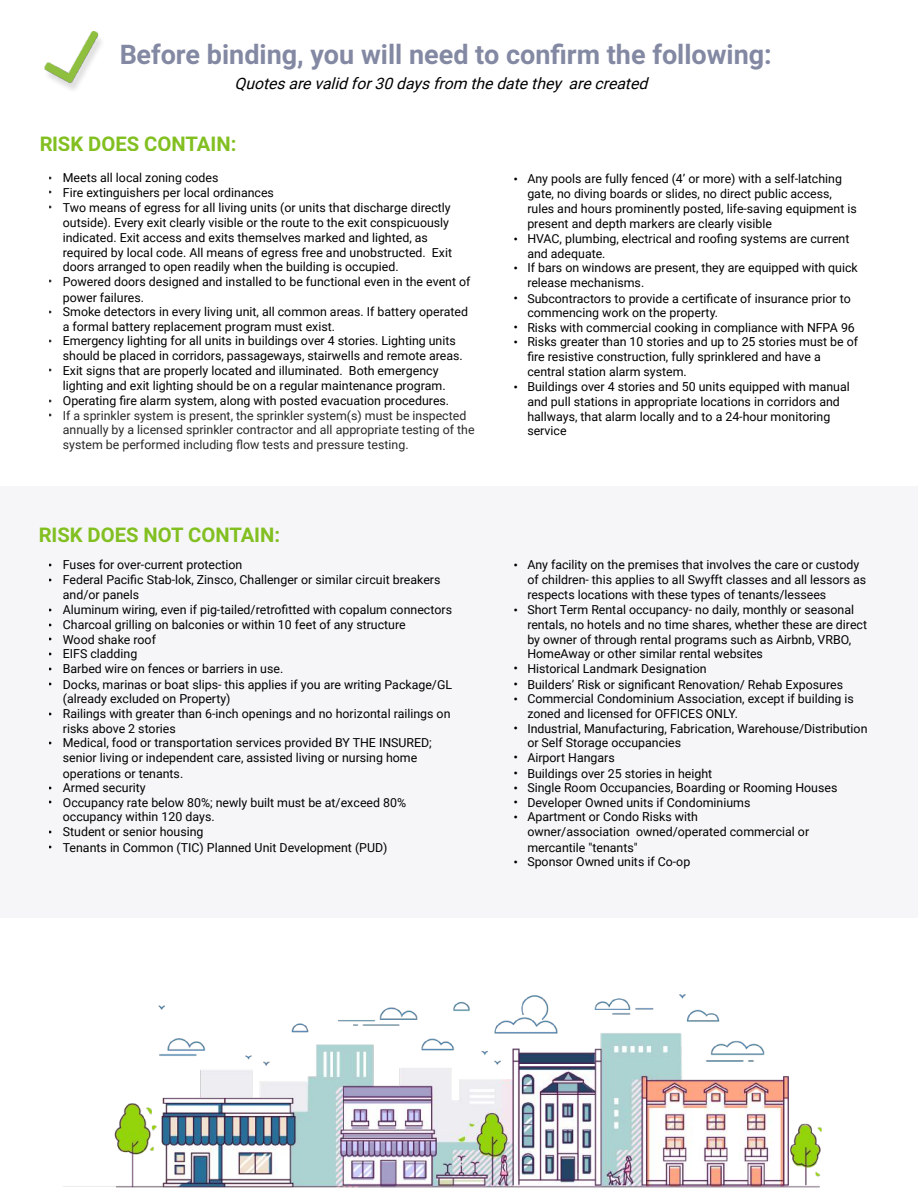
<style>
.page{position:relative;width:918px;height:1188px;background:#fff}
.page>*{position:absolute;margin:0;border:0;box-sizing:border-box;transform-origin:0 0}
.t1{font:700 27px "Roboto";color:#8489a3}
.t2{font:700 20.25px "Roboto";color:#82bf21}
.t3{font:italic 15.75px "Roboto";color:#000}
.t4{font:12.3px/14.7px "Roboto";color:#000}
.t5{font:12.3px/14.7px "Roboto";color:#292929}
.t6{font:11.1px "Arial";color:#000}
.t7{font:11.1px "Arial";color:#292929}
.s1{font-family:"Arial";font-size:11.1px;color:#292929}
.s2{font-family:"Arial";font-size:11.1px}
</style>
<div class="page">
<div style="left:0;top:486px;width:918px;height:432px;background:#f6f6f8"></div>
<img style="left:44px;top:32px;width:58px;height:58px">
<img style="left:63px;top:995px;width:758px;height:193px">
<h1 class="t1" style="left:119px;top:39px;width:654px">Before binding, you will need to con rm the following:</h1>
<p class="t3" style="left:235px;top:74px;width:419px">Quotesarevalid for30 daysfrom thedatethey arecreated</p>
<h2 class="t2" style="left:39px;top:132px;width:199px">RISK DOES CONTAIN:</h2>
<p class="t4" style="left:49px;top:171px;width:171px"><span class="s1">•</span> Meets all local zoning codes</p>
<p class="t4" style="left:63px;top:185px;width:391px;text-indent:-14px"><span class="s1">•</span> Fire extinguishers per local ordinances<br>Two means of egress for all living units (or units that discharge directly outside). Every exit clearly visible or the route to the exit conspicuously indicated. Exit access and exits themselves marked and lighted, as required by local code. All means of egress free and unobstructed. Exit doors arranged to open readily when the building is occupied.</p>
<p class="t7" style="left:49px;top:201px;width:5px">•</p>
<p class="t4" style="left:295px;top:201px;width:13px">fi</p>
<p class="t7" style="left:49px;top:275px;width:5px">•</p>
<p class="t4" style="left:63px;top:274px;width:409px;line-height:15.8px">Powered doors designed and installed to be functional even in the event of power failures.</p>
<p class="t7" style="left:49px;top:306px;width:5px">•</p>
<p class="t4" style="left:63px;top:305px;width:407px">Smoke detectors in every living unit, all common areas. If battery operated a formal battery replacement program must exist.</p>
<p class="t7" style="left:49px;top:335px;width:5px">•</p>
<p class="t4" style="left:63px;top:334px;width:401px">Emergency lighting for all units in buildings over 4 stories. Lighting units should be placed in corridors, passageways, stairwells and remote areas.</p>
<p class="t4" style="left:63px;top:363px;width:384px;line-height:15.8px">Exit signs that are properly located and illuminated. Both emergency lighting and exit lighting should be on a regular maintenance program.</p>
<p class="t7" style="left:49px;top:364px;width:5px">•</p>
<p class="t4" style="left:49px;top:393px;width:69px"><span class="s1">•</span> Operating</p>
<p class="t4" style="left:126px;top:393px;width:325px">re alarm system, along with posted evacuation procedures.</p>
<p class="t5" style="left:63px;top:408px;width:413px">If a sprinkler system is present, the sprinkler system(s) must be inspected annually by a licensed sprinkler contractor and all appropriate testing of the system be performed including</p>
<p class="t4" style="left:60px;top:389px;width:13px">fi</p>
<p class="t7" style="left:49px;top:409px;width:5px">•</p>
<p class="t5" style="left:243px;top:437px;width:167px">ow tests and pressure testing.</p>
<h2 class="t2" style="left:39px;top:523px;width:243px">RISK DOES NOT CONTAIN:</h2>
<p class="t4" style="left:63px;top:558px;width:181px;text-indent:-14px"><span class="s2">•</span> Fuses for over-current protection<br>Federal Paci</p>
<p class="t4" style="left:63px;top:573px;width:379px;text-indent:74px">c Stab-lok, Zinsco, Challenger or similar circuit breakers and/or panels</p>
<p class="t6" style="left:49px;top:574px;width:5px">•</p>
<p class="t4" style="left:49px;top:603px;width:405px"><span class="s2">•</span> Aluminum wiring, even if pig-tailed/retro tted with copalum connectors</p>
<p class="t4" style="left:49px;top:618px;width:358px"><span class="s2">•</span> Charcoal grilling on balconies or within 10 feet of any structure</p>
<p class="t4" style="left:49px;top:632px;width:108px"><span class="s2">•</span> Wood shake roof</p>
<p class="t4" style="left:49px;top:647px;width:90px"><span class="s2">•</span> EIFS cladding</p>
<p class="t4" style="left:63px;top:661px;width:391px;line-height:15.1px;text-indent:-14px"><span class="s2">•</span> Barbed wire on fences or barriers in use.<br>Docks, marinas or boat slips- this applies if you are writing Package/GL (already excluded on Property)</p>
<p class="t6" style="left:49px;top:678px;width:5px">•</p>
<p class="t6" style="left:49px;top:708px;width:5px">•</p>
<p class="t4" style="left:63px;top:706px;width:389px">Railings with greater than 6-inch openings and no horizontal railings on risks above 2 stories</p>
<p class="t4" style="left:63px;top:735px;width:371px;line-height:15.1px">Medical, food or transportation services provided BY THE INSURED; senior living or independent care, assisted living or nursing home operations or tenants.</p>
<p class="t6" style="left:49px;top:737px;width:5px">•</p>
<p class="t4" style="left:63px;top:781px;width:345px;text-indent:-14px"><span class="s2">•</span> Armed security<br>Occupancy rate below 80%; newly built must be at/exceed 80% occupancy within 120 days.</p>
<p class="t6" style="left:49px;top:796px;width:5px">•</p>
<p class="t4" style="left:49px;top:825px;width:156px"><span class="s2">•</span> Student or senior housing</p>
<p class="t4" style="left:49px;top:840px;width:340px"><span class="s2">•</span> Tenants in Common (TIC) Planned Unit Development (PUD)</p>
<p class="t6" style="left:513px;top:173px;width:5px">•</p>
<p class="t4" style="left:527px;top:172px;width:331px">Any pools are fully fenced (4’ or more) with a self-latching gate, no diving boards or slides, no direct public access, rules and hours prominently posted, life-saving equipment is present and depth markers are clearly visible</p>
<p class="t6" style="left:513px;top:233px;width:5px">•</p>
<p class="t4" style="left:527px;top:231px;width:191px">HVAC, plumbing, electrical and roo</p>
<p class="t4" style="left:724px;top:231px;width:127px">ng systems are current</p>
<p class="t4" style="left:527px;top:246px;width:80px">and adequate.</p>
<p class="t6" style="left:513px;top:262px;width:5px">•</p>
<p class="t4" style="left:527px;top:261px;width:332px">If bars on windows are present, they are equipped with quick release mechanisms.</p>
<p class="t4" style="left:527px;top:291px;width:325px;text-indent:186px">cate of insurance prior to commencing work on the property.</p>
<p class="t4" style="left:527px;top:291px;width:181px">Subcontractors to provide a certi</p>
<p class="t6" style="left:513px;top:292px;width:5px">•</p>
<p class="t4" style="left:513px;top:320px;width:346px;text-align:right"><span class="s2">•</span> Risks with commercial cooking in compliance with NFPA 96<br>Risks greater than 10 stories and up to 25 stories must be of</p>
<p class="t6" style="left:513px;top:336px;width:5px">•</p>
<p class="t6" style="left:513px;top:381px;width:5px">•</p>
<p class="t4" style="left:527px;top:350px;width:295px;text-indent:7px">re resistive construction, fully sprinklered and have a central station alarm system.</p>
<p class="t4" style="left:527px;top:380px;width:324px">Buildings over 4 stories and 50 units equipped with manual and pull stations in appropriate locations in corridors and hallways, that alarm locally and to a 24-hour monitoring service</p>
<p class="t6" style="left:513px;top:559px;width:5px">•</p>
<p class="t4" style="left:527px;top:558px;width:340px">Any facility on the premises that involves the care or custody of children- this applies to all Swyfft classes and all lessors as respects locations with these types of tenants/lessees</p>
<p class="t4" style="left:527px;top:603px;width:341px">Short Term Rental occupancy- no daily, monthly or seasonal rentals, no hotels and no time shares, whether these are direct by owner of through rental programs such as Airbnb, VRBO, HomeAway or other similar rental websites</p>
<p class="t6" style="left:513px;top:604px;width:5px">•</p>
<p class="t4" style="left:547px;top:632px;width:13px">fi</p>
<p class="t4" style="left:807px;top:633px;width:13px">fi</p>
<p class="t4" style="left:513px;top:661px;width:195px"><span class="s2">•</span> Historical Landmark Designation</p>
<p class="t4" style="left:513px;top:677px;width:132px"><span class="s2">•</span> Builders’ Risk or signi</p>
<p class="t4" style="left:527px;top:677px;width:328px;text-indent:124px">cant Renovation/ Rehab Exposures<br>Commercial Condominium Association, except if building is zoned and licensed for OFFICES ONLY.</p>
<p class="t6" style="left:513px;top:693px;width:5px">•</p>
<p class="t4" style="left:527px;top:721px;width:342px">Industrial, Manufacturing, Fabrication, Warehouse/Distribution or Self Storage occupancies</p>
<p class="t6" style="left:513px;top:722px;width:5px">•</p>
<p class="t4" style="left:513px;top:750px;width:103px"><span class="s2">•</span> Airport Hangars</p>
<p class="t4" style="left:513px;top:766px;width:200px"><span class="s2">•</span> Buildings over 25 stories in height</p>
<p class="t4" style="left:513px;top:781px;width:325px"><span class="s2">•</span> Single Room Occupancies, Boarding or Rooming Houses</p>
<p class="t4" style="left:527px;top:795px;width:283px;text-indent:-14px"><span class="s2">•</span> Developer Owned units if Condominiums Apartment or Condo Risks with<br>owner/association owned/operated commercial or mercantile "tenants"</p>
<p class="t6" style="left:513px;top:811px;width:5px">•</p>
<p class="t4" style="left:513px;top:855px;width:178px"><span class="s2">•</span> Sponsor Owned units if Co-op</p>
</div>
